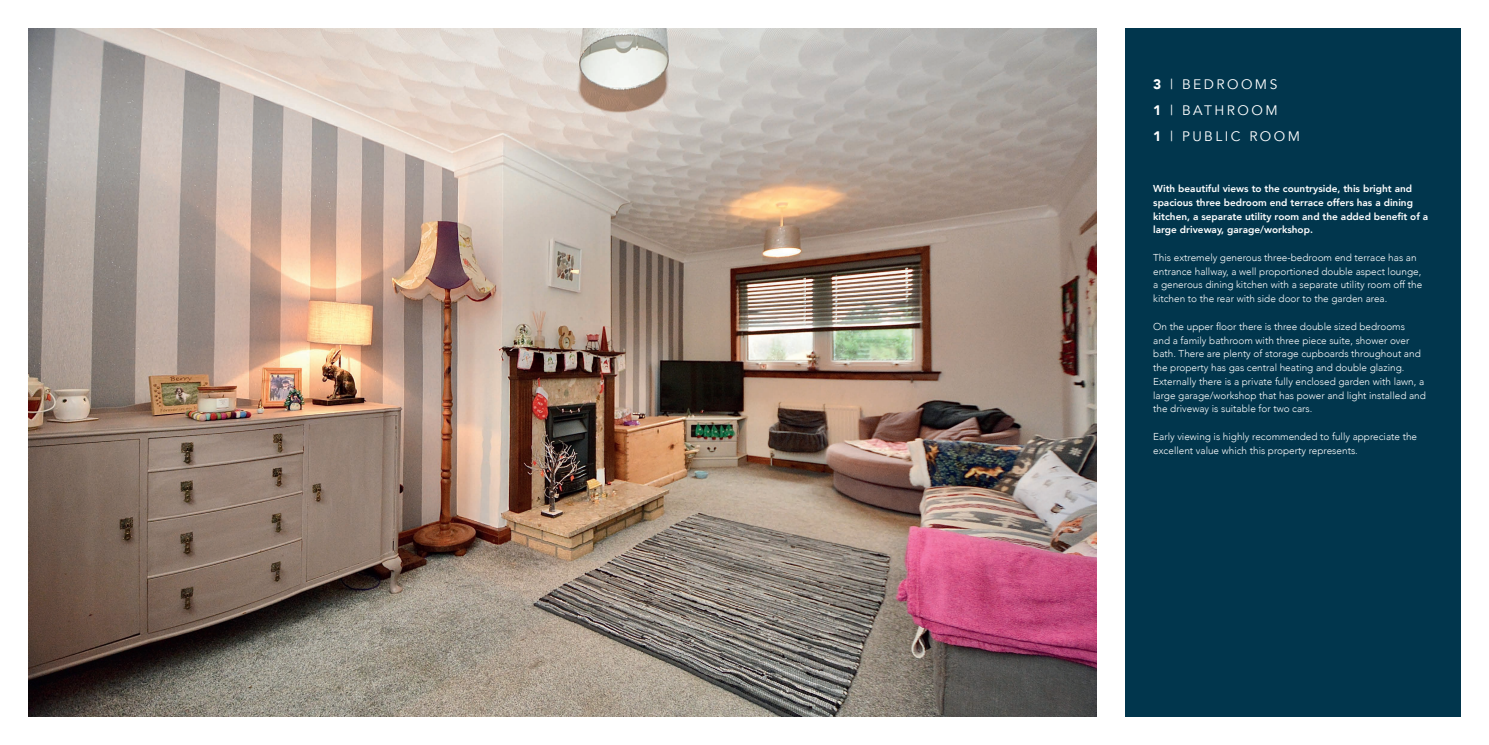
<style>
.page{position:relative;width:1489px;height:745px;background:#fff}
.page>*{position:absolute;margin:0;border:0;box-sizing:border-box;transform-origin:0 0}
.t1{font:13.75px "Avenir";letter-spacing:.18em;color:#fff}
.t2{font:300 10px/13.8px "Avenir";color:#fff}
.t3{font:800 10px/13.8px "Avenir";color:#fff}
.s1{font-weight:900}
</style>
<div class="page">
<div style="left:28px;top:28px;width:1432px;height:688px;background:#01364d"></div>
<div style="left:1096px;top:0;width:28px;height:744px;background:#fff"></div>
<img style="left:28px;top:28px;width:1068px;height:688px">
<p class="t1" style="left:1153px;top:75px;width:126px"><span class="s1">3</span> | BEDROOMS</p>
<p class="t1" style="left:1153px;top:102px;width:126px"><span class="s1">1</span> | BATHROOM</p>
<p class="t1" style="left:1153px;top:128px;width:148px"><span class="s1">1</span> | PUBLIC ROOM</p>
<p class="t3" style="left:1153px;top:182px;width:276px">With beautiful views to the countryside, this bright and spacious three bedroom end terrace offers has a dining kitchen, a separate utility room and the added benefit of a large driveway, garage/workshop.</p>
<p class="t2" style="left:1153px;top:250px;width:270px">This extremely generous three-bedroom end terrace has an entrance hallway, a well proportioned double aspect lounge, a generous dining kitchen with a separate utility room off the kitchen to the rear with side door to the garden area.</p>
<p class="t2" style="left:1153px;top:319px;width:274px">On the upper floor there is three double sized bedrooms<br>and a family bathroom with three piece suite, shower over bath. There are plenty of storage cupboards throughout and the property has gas central heating and double glazing.<br>Externally there is a private fully enclosed garden with lawn, a large garage/workshop that has power and light installed and the driveway is suitable for two cars.</p>
<p class="t2" style="left:1153px;top:429px;width:265px">Early viewing is highly recommended to fully appreciate the excellent value which this property represents.</p>
</div>
